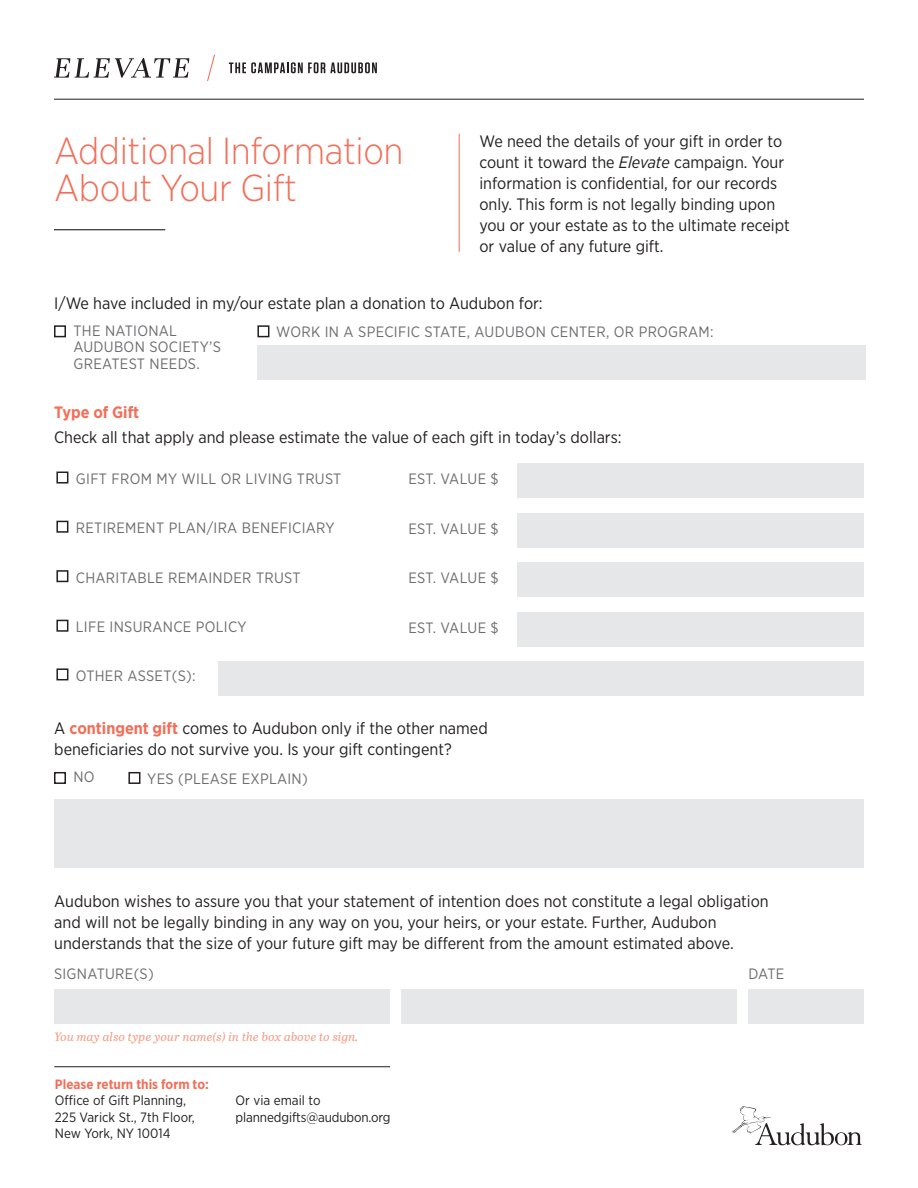
<style>
.page{position:relative;width:918px;height:1188px;background:#fff}
.page>*{position:absolute;margin:0;border:0;box-sizing:border-box;transform-origin:0 0}
.t1{font:300 37.5px/37.5px "Gotham Narrow";letter-spacing:-.01em;color:#f26f59}
.t2{font:16.5px/21px "Gotham Narrow";color:#231f20}
.t3{font:700 16.5px "Gotham Narrow";color:#f26f59}
.t4{font:15px/16.5px "Gotham Narrow";letter-spacing:.02em;color:#6c6d70}
.t5{font:13.5px/16.5px "Gotham Narrow";color:#231f20}
.t6{font:700 13.5px "Gotham Narrow";color:#f26f59}
.t7{font:italic 12px "Abril Text";letter-spacing:.02em;color:#f59880}
.s1{font-style:italic}
.s2{font-weight:700;color:#f26f59}
</style>
<div class="page">
<hr style="left:54px;top:99px;width:810px;height:1px;background:#231f20">
<svg style="left:229px;top:62px;width:148px;height:11px"></svg>
<svg style="left:54px;top:58px;width:135px;height:20px"></svg>
<svg style="left:207px;top:55px;width:8px;height:26px"></svg>
<hr style="left:459px;top:134px;width:1px;height:118px;background:#f26f59">
<hr style="left:54px;top:229px;width:111px;height:1px;background:#231f20">
<svg style="left:732px;top:1106px;width:130px;height:39px"></svg>
<div style="left:54px;top:989px;width:336px;height:34px;background:#e6e7e9"></div>
<div style="left:401px;top:989px;width:336px;height:34px;background:#e6e7e9"></div>
<div style="left:748px;top:989px;width:116px;height:34px;background:#e6e7e9"></div>
<div style="left:518px;top:464px;width:346px;height:34px;background:#e6e7e9"></div>
<div style="left:518px;top:513px;width:346px;height:34px;background:#e6e7e9"></div>
<div style="left:518px;top:563px;width:346px;height:34px;background:#e6e7e9"></div>
<div style="left:518px;top:612px;width:346px;height:34px;background:#e6e7e9"></div>
<div style="left:218px;top:661px;width:646px;height:35px;background:#e6e7e9"></div>
<div style="left:54px;top:800px;width:810px;height:68px;background:#e6e7e9"></div>
<div style="left:54px;top:772px;width:12px;height:12px;border:2px solid #231f20"></div>
<div style="left:56px;top:521px;width:12px;height:12px;border:2px solid #231f20"></div>
<div style="left:56px;top:570px;width:12px;height:12px;border:2px solid #231f20"></div>
<div style="left:56px;top:620px;width:12px;height:12px;border:2px solid #231f20"></div>
<div style="left:56px;top:668px;width:12px;height:12px;border:2px solid #231f20"></div>
<div style="left:56px;top:472px;width:12px;height:12px;border:2px solid #231f20"></div>
<div style="left:128px;top:772px;width:12px;height:12px;border:2px solid #231f20"></div>
<div style="left:257px;top:345px;width:609px;height:35px;background:#e6e7e9"></div>
<div style="left:54px;top:325px;width:12px;height:12px;border:2px solid #231f20"></div>
<div style="left:257px;top:325px;width:12px;height:12px;border:2px solid #231f20"></div>
<hr style="left:54px;top:1066px;width:336px;height:1px;background:#231f20">
<p class="t1" style="left:54px;top:131px;width:351px">Additional Information<br>About Your Gift</p>
<p class="t2" style="left:479px;top:130px;width:312px">We need the details of your gift in order to count it toward the <span class="s1">Elevate</span> campaign. Your information is confidential, for our records only. This form is not legally binding upon you or your estate as to the ultimate receipt or value of any future gift.</p>
<p class="t2" style="left:54px;top:292px;width:490px">I/We have included in my/our estate plan a donation to Audubon for:</p>
<p class="t4" style="left:73px;top:322px;width:149px">THE NATIONAL<br>AUDUBON SOCIETY’S<br>GREATEST NEEDS.</p>
<p class="t4" style="left:276px;top:324px;width:439px">WORK IN A SPECIFIC STATE, AUDUBON CENTER, OR PROGRAM:</p>
<p class="t3" style="left:54px;top:402px;width:86px">Type of Gift</p>
<p class="t2" style="left:54px;top:427px;width:569px">Check all that apply and please estimate the value of each gift in today’s dollars:</p>
<p class="t4" style="left:76px;top:470px;width:267px">GIFT FROM MY WILL OR LIVING TRUST</p>
<p class="t4" style="left:408px;top:470px;width:92px">EST. VALUE $</p>
<p class="t4" style="left:408px;top:520px;width:92px">EST. VALUE $</p>
<p class="t4" style="left:408px;top:569px;width:92px">EST. VALUE $</p>
<p class="t4" style="left:408px;top:619px;width:92px">EST. VALUE $</p>
<p class="t4" style="left:76px;top:520px;width:260px">RETIREMENT PLAN/IRA BENEFICIARY</p>
<p class="t4" style="left:76px;top:569px;width:226px">CHARITABLE REMAINDER TRUST</p>
<p class="t4" style="left:76px;top:619px;width:172px">LIFE INSURANCE POLICY</p>
<p class="t4" style="left:76px;top:667px;width:121px">OTHER ASSET(S):</p>
<p class="t2" style="left:54px;top:717px;width:435px">A <span class="s2">contingent gift</span> comes to Audubon only if the other named beneficiaries do not survive you. Is your gift contingent?</p>
<p class="t4" style="left:73px;top:769px;width:23px">NO</p>
<p class="t4" style="left:147px;top:770px;width:162px">YES (PLEASE EXPLAIN)</p>
<p class="t2" style="left:54px;top:890px;width:716px">Audubon wishes to assure you that your statement of intention does not constitute a legal obligation and will not be legally binding in any way on you, your heirs, or your estate. Further, Audubon understands that the size of your future gift may be different from the amount estimated above.</p>
<p class="t4" style="left:54px;top:965px;width:101px">SIGNATURE(S)</p>
<p class="t4" style="left:748px;top:965px;width:37px">DATE</p>
<p class="t7" style="left:54px;top:1028px;width:305px">You may also type your name(s) in the box above to sign.</p>
<p class="t6" style="left:55px;top:1075px;width:155px">Please return this form to:</p>
<p class="t5" style="left:55px;top:1092px;width:141px">Office of Gift Planning,<br>225 Varick St., 7th Floor,<br>New York, NY 10014</p>
<p class="t5" style="left:236px;top:1092px;width:156px">Or via email to plannedgifts@audubon.org</p>
</div>
